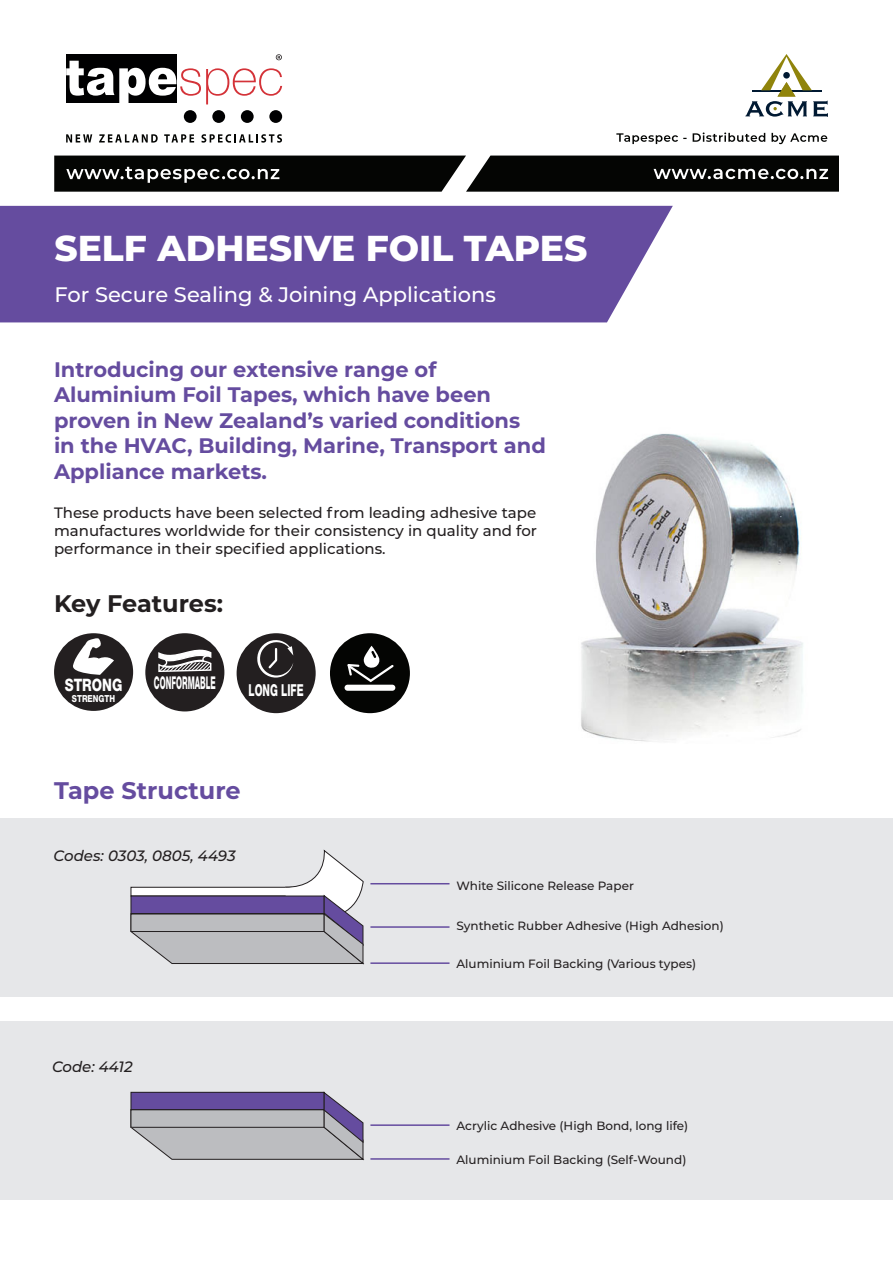
<style>
.page{position:relative;width:893px;height:1263px;background:#fff}
.page>*{position:absolute;margin:0;border:0;box-sizing:border-box;transform-origin:0 0}
.t1{font:800 36px "Montserrat";color:#fff}
.t2{font:700 24px "Montserrat";color:#654c9f}
.t3{font:700 24px "Montserrat";letter-spacing:-.01em;color:#231f20}
.t4{font:700 21px/25.5px "Montserrat";color:#654c9f}
.t5{font:500 21px "Montserrat";color:#fff}
.t6{font:800 17.55px "Helvetica Neue LT Pro";color:#fff;scale:.44 1}
.t7{font:800 17.1px "Helvetica Neue LT Pro";color:#fff;scale:.77 1}
.t8{font:800 16.5px "Helvetica Neue LT Pro";color:#fff;scale:.61 1}
.t9{font:500 15px/18px "Montserrat";color:#231f20;text-align:justify}
.t10{font:italic 500 15px "Montserrat";color:#231f20}
.t11{font:500 12px "Montserrat";color:#231f20}
.t12{font:800 9.75px "Helvetica Neue LT Pro";color:#fff;scale:.79 1}
</style>
<div class="page">
<img style="left:581px;top:433px;width:222px;height:309px">
<div style="left:0;top:818px;width:893px;height:178px;background:#e6e7e9"></div>
<div style="left:0;top:1022px;width:893px;height:178px;background:#e6e7e9"></div>
<div style="left:0;top:206px;width:673px;height:116px;background:#654c9f"></div>
<svg style="left:131px;top:1092px;width:233px;height:68px;background:#a09ab0"></svg>
<hr style="left:370px;top:1158px;width:79px;height:2px;background:#654c9f">
<hr style="left:370px;top:1124px;width:79px;height:2px;background:#654c9f">
<hr style="left:370px;top:926px;width:79px;height:2px;background:#654c9f">
<hr style="left:370px;top:883px;width:79px;height:1px;background:#654c9f">
<hr style="left:370px;top:962px;width:79px;height:2px;background:#654c9f">
<svg style="left:131px;top:851px;width:233px;height:113px"></svg>
<div style="left:54px;top:633px;width:79px;height:78px;background:#231f20;border-radius:50%"></div>
<svg style="left:71px;top:637px;width:43px;height:38px"></svg>
<div style="left:145px;top:633px;width:79px;height:78px;background:#231f20;border-radius:50%"></div>
<svg style="left:159px;top:644px;width:52px;height:22px"></svg>
<div style="left:158px;top:644px;width:53px;height:22px;border:1px solid #fff;border-radius:9px"></div>
<svg style="left:158px;top:655px;width:54px;height:17px"></svg>
<div style="left:237px;top:633px;width:79px;height:80px;background:#231f20;border-radius:50%"></div>
<svg style="left:257px;top:640px;width:36px;height:38px"></svg>
<div style="left:330px;top:633px;width:80px;height:80px;background:#040503;border-radius:50%"></div>
<div style="left:345px;top:685px;width:50px;height:6px;background:#fff;border-radius:3px"></div>
<svg style="left:347px;top:646px;width:47px;height:36px"></svg>
<svg style="left:616px;top:133px;width:71px;height:11px"></svg>
<svg style="left:693px;top:132px;width:72px;height:10px"></svg>
<svg style="left:771px;top:133px;width:56px;height:11px"></svg>
<svg style="left:54px;top:156px;width:785px;height:36px;background:#1d1d1c"></svg>
<svg style="left:745px;top:54px;width:83px;height:63px"></svg>
<div style="left:184px;top:110px;width:13px;height:13px;background:#000001;border-radius:50%"></div>
<div style="left:212px;top:110px;width:13px;height:13px;background:#000001;border-radius:50%"></div>
<div style="left:241px;top:110px;width:13px;height:13px;background:#000001;border-radius:50%"></div>
<div style="left:269px;top:110px;width:13px;height:13px;background:#000001;border-radius:50%"></div>
<svg style="left:66px;top:134px;width:26px;height:8px"></svg>
<svg style="left:99px;top:134px;width:59px;height:9px"></svg>
<svg style="left:164px;top:134px;width:30px;height:8px"></svg>
<svg style="left:201px;top:134px;width:81px;height:9px"></svg>
<svg style="left:66px;top:54px;width:216px;height:51px"></svg>
<p class="t1" style="left:54px;top:222px;width:534px">SELF ADHESIVE FOIL TAPES</p>
<p class="t5" style="left:54px;top:280px;width:443px">For Secure Sealing &amp; Joining Applications</p>
<p class="t4" style="left:54px;top:356px;width:493px">Introducing our extensive range of Aluminium Foil Tapes, which have been proven in New Zealand’s varied conditions in the HVAC, Building, Marine, Transport and Appliance markets.</p>
<p class="t9" style="left:54px;top:503px;width:484px">These products have been selected from leading adhesive tape manufactures worldwide for their consistency in quality and for performance in their specified applications.</p>
<p class="t3" style="left:54px;top:586px;width:171px">Key Features:</p>
<h3 class="t7" style="left:65px;top:675px;width:76px">STRONG</h3>
<p class="t12" style="left:72px;top:693px;width:56px">STRENGTH</p>
<h3 class="t6" style="left:154px;top:672px;width:142px">CONFORMABLE</h3>
<h3 class="t8" style="left:249px;top:680px;width:92px">LONG LIFE</h3>
<p class="t2" style="left:54px;top:773px;width:188px">Tape Structure</p>
<p class="t10" style="left:54px;top:845px;width:184px">Codes: 0303, 0805, 4493</p>
<p class="t10" style="left:52px;top:1056px;width:82px">Code: 4412</p>
<p class="t11" style="left:456px;top:877px;width:179px">White Silicone Release Paper</p>
<p class="t11" style="left:456px;top:917px;width:269px">Synthetic Rubber Adhesive (High Adhesion)</p>
<p class="t11" style="left:456px;top:955px;width:241px">Aluminium Foil Backing (Various types)</p>
<p class="t11" style="left:456px;top:1117px;width:233px">Acrylic Adhesive (High Bond, long life)</p>
<p class="t11" style="left:456px;top:1151px;width:231px">Aluminium Foil Backing (Self-Wound)</p>
</div>
